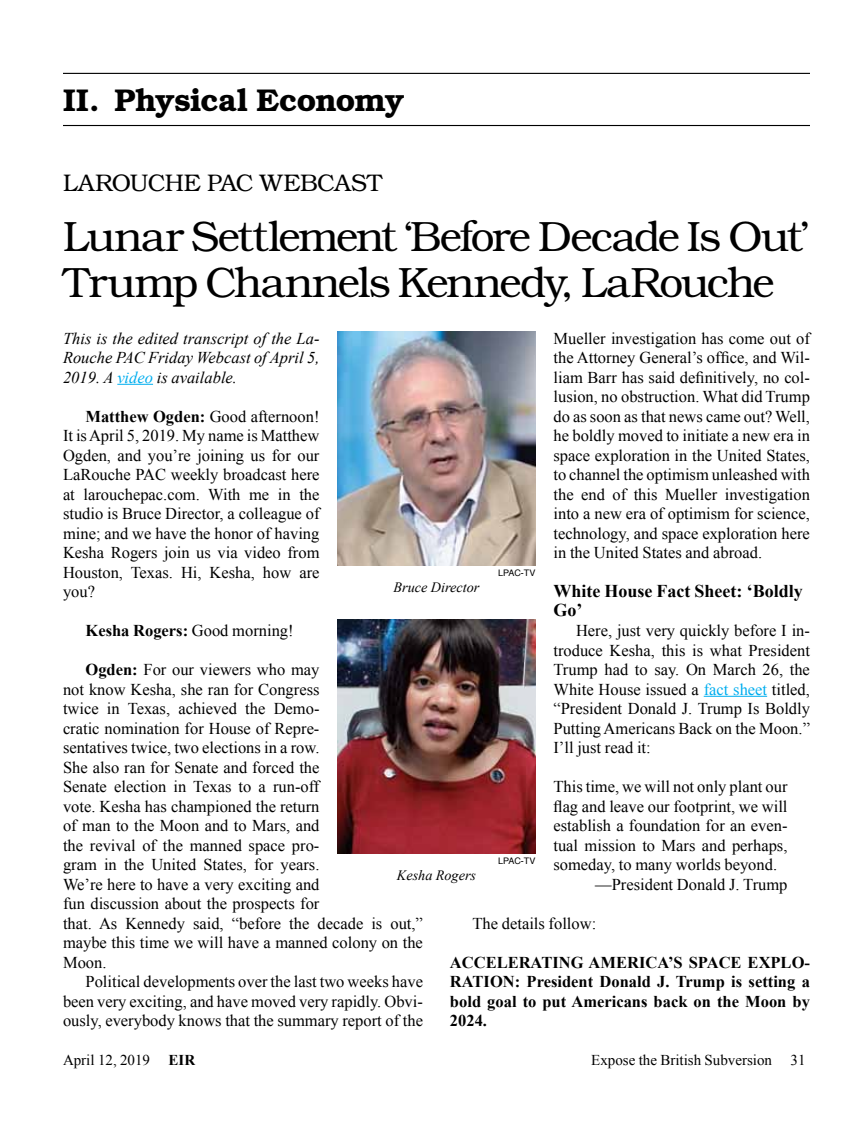
<style>
.page{position:relative;width:864px;height:1134px;background:#fff}
.page>*{position:absolute;margin:0;border:0;box-sizing:border-box;transform-origin:0 0}
.t1{font:300 42.3px/46.5px "Bookman";letter-spacing:-.04em;color:#000}
.t2{font:600 31.5px "Bookman";letter-spacing:-.02em;color:#000}
.t3{font:300 24px "Bookman";letter-spacing:-.02em;color:#000}
.t4{font:700 18px/19.5px "Times New Roman";color:#000}
.t5{font:16.5px/19.5px "Times New Roman";color:#000;text-align:justify}
.t6{font:700 16.5px/19.5px "Times New Roman";color:#000;text-align:justify}
.t7{font:italic 16.5px/19.5px "Times New Roman";color:#000;text-align:justify}
.t8{font:15px "Times New Roman";color:#000}
.t9{font:italic 14.25px "Times New Roman";color:#000}
.t10{font:9px "Helvetica";color:#000}
.s1{color:#00aeef}
.s2{font-weight:700}
.s3{font-weight:400}
</style>
<div class="page">
<hr style="left:117px;top:384px;width:36px;height:1px;background:#00aeef">
<hr style="left:704px;top:696px;width:63px;height:1px;background:#00aeef">
<hr style="left:63px;top:73px;width:747px;height:1px;background:#000">
<hr style="left:63px;top:125px;width:747px;height:1px;background:#000">
<img style="left:338px;top:331px;width:198px;height:234px">
<img style="left:338px;top:619px;width:198px;height:234px">
<h2 class="t2" style="left:63px;top:82px;width:343px">II. Physical Economy</h2>
<h3 class="t3" style="left:63px;top:168px;width:320px">LAROUCHE PAC WEBCAST</h3>
<h1 class="t1" style="left:63px;top:213px;width:748px">Lunar Settlement ‘Before Decade Is Out’<br>Trump Channels Kennedy, LaRouche</h1>
<p class="t7" style="left:63px;top:328px;width:258px">This is the edited transcript of the La-Rouche PAC Friday Webcast of April 5, 2019. A <span class="s1">video</span> is available.</p>
<p class="t5" style="left:63px;top:406px;width:258px;text-indent:23px"><span class="s2">Matthew Ogden:</span> Good afternoon!<br>It is April 5, 2019. My name is Matthew Ogden, and you’re joining us for our LaRouche PAC weekly broadcast here at larouchepac.com. With me in the studio is Bruce Director, a colleague of mine; and we have the honor of having Kesha Rogers join us via video from Houston, Texas. Hi, Kesha, how are you?</p>
<p class="t6" style="left:86px;top:620px;width:210px">Kesha Rogers: <span class="s3">Good morning!</span></p>
<p class="t5" style="left:63px;top:660px;width:361px;text-align:left;text-indent:23px"><span class="s2">Ogden:</span> For our viewers who may<br>not know Kesha, she ran for Congress<br>twice in Texas, achieved the Demo-<br>cratic nomination for House of Repre-<br>sentatives twice, two elections in a row.<br>She also ran for Senate and forced the<br>Senate election in Texas to a run-off<br>vote. Kesha has championed the return<br>of man to the Moon and to Mars, and<br>the revival of the manned space pro-<br>gram in the United States, for years.<br>We’re here to have a very exciting and<br>fun discussion about the prospects for<br>that. As Kennedy said, “before the decade is out,” maybe this time we will have a manned colony on the Moon.</p>
<p class="t5" style="left:63px;top:972px;width:361px;text-indent:23px">Political developments over the last two weeks have been very exciting, and have moved very rapidly. Obvi&shy;ously, everybody knows that the summary report of the</p>
<p class="t5" style="left:554px;top:328px;width:258px">Mueller investigation has come out of the Attorney General’s office, and Wil&shy;liam Barr has said definitively, no col&shy;lusion, no obstruction. What did Trump do as soon as that news came out? Well, he boldly moved to initiate a new era in space exploration in the United States, to channel the optimism unleashed with the end of this Mueller investigation into a new era of optimism for science, technology, and space exploration here in the United States and abroad.</p>
<p class="t4" style="left:554px;top:581px;width:251px">White House Fact Sheet: ‘Boldly<br>Go’</p>
<p class="t5" style="left:553px;top:620px;width:258px;text-indent:23px">Here, just very quickly before I in&shy;troduce Kesha, this is what President Trump had to say. On March 26, the White House issued a <span class="s1">fact sheet</span> titled, “President Donald J. Trump Is Boldly Putting Americans Back on the Moon.” I’ll just read it:</p>
<p class="t5" style="left:553px;top:776px;width:236px">This time, we will not only plant our</p>
<p class="t5" style="left:553px;top:796px;width:236px">flag and leave our footprint, we will</p>
<p class="t5" style="left:553px;top:816px;width:236px">establish a foundation for an even-</p>
<p class="t5" style="left:553px;top:835px;width:236px">tual mission to Mars and perhaps,</p>
<p class="t5" style="left:553px;top:855px;width:225px">someday, to many worlds beyond.</p>
<p class="t5" style="left:595px;top:874px;width:194px">—President Donald J. Trump</p>
<p class="t5" style="left:472px;top:913px;width:125px">The details follow:</p>
<p class="t6" style="left:450px;top:952px;width:362px">ACCELERATING AMERICA’S SPACE EXPLO-RATION: President Donald J. Trump is setting a bold goal to put Americans back on the Moon by 2024.</p>
<p class="t10" style="left:498px;top:566px;width:39px">LPAC-TV</p>
<p class="t9" style="left:394px;top:577px;width:87px">Bruce Director</p>
<p class="t10" style="left:498px;top:854px;width:39px">LPAC-TV</p>
<p class="t9" style="left:397px;top:865px;width:81px">Kesha Rogers</p>
<p class="t8" style="left:63px;top:1050px;width:134px">April 12, 2019 <span class="s2">EIR</span></p>
<p class="t8" style="left:591px;top:1050px;width:216px">Expose the British Subversion 31</p>
</div>
